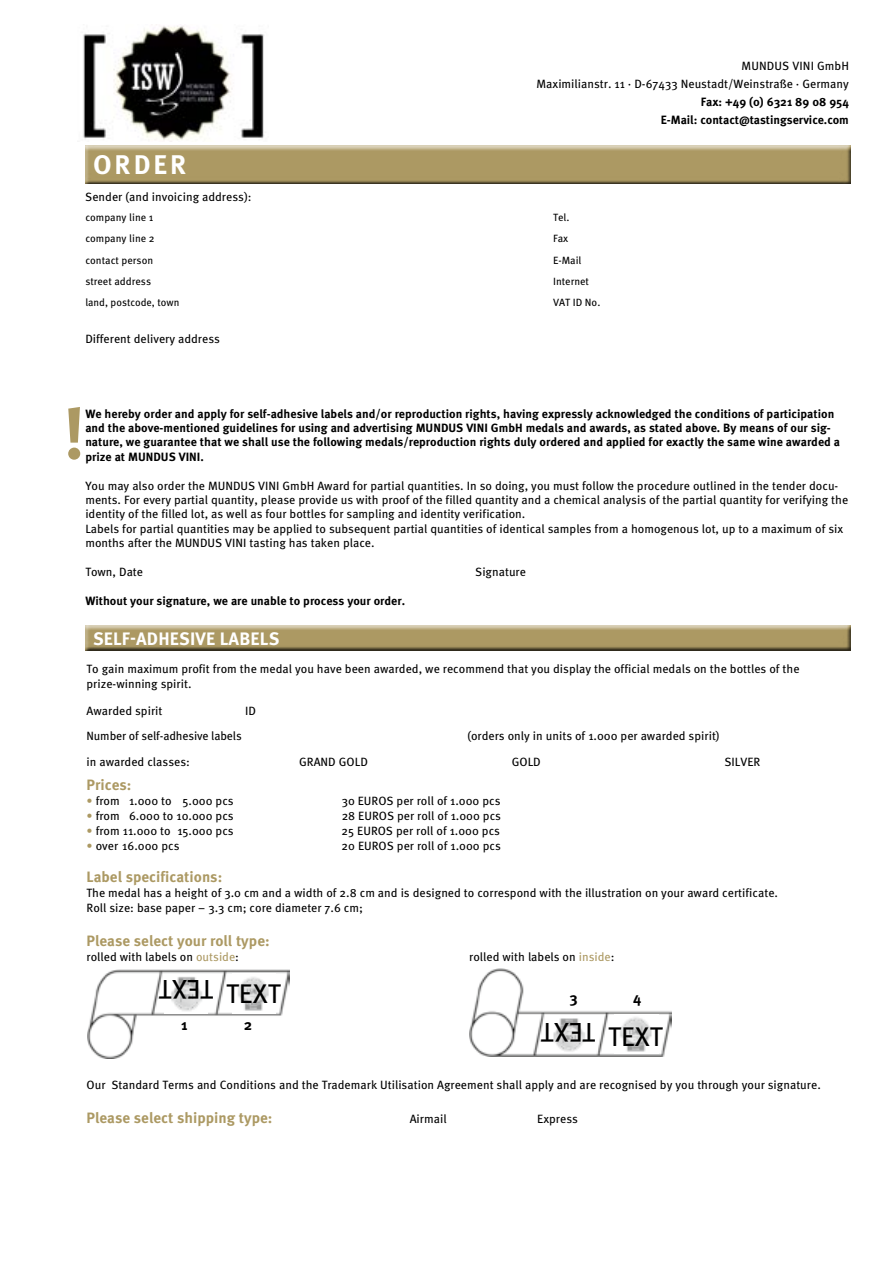
<style>
.page{position:relative;width:893px;height:1263px;background:#fff}
.page>*{position:absolute;margin:0;border:0;box-sizing:border-box;transform-origin:0 0}
.t1{font:700 73.05px "Meta OT";color:#ac9963}
.t2{font:27px "Meta OT";color:#000}
.t3{font:700 27px "Meta OT";letter-spacing:.11em;color:#fff}
.t4{font:700 18px "Meta OT";letter-spacing:.01em;color:#fff}
.t5{font:700 15px "Meta OT";color:#ac9963}
.t6{font:700 15px "Meta OT";color:#000}
.t7{font:12px/14.4px "Meta OT";color:#000}
.t8{font:700 12px/14.4px "Meta OT";color:#000;text-align:right}
.t9{font:10.5px "Meta OT";color:#000}
.s1{color:#ac9963}
</style>
<div class="page">
<div style="left:82px;top:623px;width:773px;height:30px;background:#000;opacity:.75"></div>
<div style="left:82px;top:143px;width:773px;height:43px;background:#000;opacity:.75"></div>
<img style="left:88px;top:970px;width:202px;height:88px">
<img style="left:469px;top:968px;width:203px;height:89px">
<img style="left:164px;top:976px;width:44px;height:37px">
<img style="left:232px;top:974px;width:44px;height:39px">
<img style="left:547px;top:1016px;width:43px;height:37px">
<img style="left:615px;top:1014px;width:43px;height:40px">
<img style="left:83px;top:24px;width:181px;height:118px">
<h2 class="t3" style="left:93px;top:148px;width:95px">ORDER</h2>
<p class="t7" style="left:537px;top:57px;width:314px;line-height:18px;text-align:right">MUNDUS VINI GmbH<br>Maximilianstr. 11 · D-67433 Neustadt/Weinstraße · Germany</p>
<p class="t8" style="left:661px;top:93px;width:190px;line-height:18px">Fax: +49 (0) 6321 89 08 954<br>E-Mail: contact@tastingservice.com</p>
<p class="t7" style="left:85px;top:190px;width:168px">Sender (and invoicing address):</p>
<p class="t9" style="left:85px;top:211px;width:70px">company line 1</p>
<p class="t9" style="left:553px;top:211px;width:18px">Tel.</p>
<p class="t9" style="left:85px;top:233px;width:71px">company line 2</p>
<p class="t9" style="left:553px;top:233px;width:17px">Fax</p>
<p class="t9" style="left:85px;top:254px;width:69px">contact person</p>
<p class="t9" style="left:553px;top:254px;width:30px">E-Mail</p>
<p class="t9" style="left:85px;top:275px;width:67px">street address</p>
<p class="t9" style="left:553px;top:275px;width:37px">Internet</p>
<p class="t9" style="left:85px;top:296px;width:96px">land, postcode, town</p>
<p class="t9" style="left:553px;top:296px;width:49px">VAT ID No.</p>
<p class="t7" style="left:85px;top:332px;width:136px">Different delivery address</p>
<h1 class="t1" style="left:63px;top:390px;width:24px">!</h1>
<p class="t8" style="left:85px;top:406px;width:756px;text-align:left">We hereby order and apply for self-adhesive labels and/or reproduction rights, having expressly acknowledged the conditions of participation and the above-mentioned guidelines for using and advertising MUNDUS VINI GmbH medals and awards, as stated above. By means of our sig&shy;nature, we guarantee that we shall use the following medals/reproduction rights duly ordered and applied for exactly the same wine awarded a prize at MUNDUS VINI.</p>
<p class="t7" style="left:85px;top:478px;width:764px">You may also order the MUNDUS VINI GmbH Award for partial quantities. In so doing, you must follow the procedure outlined in the tender docu&shy;ments. For every partial quantity, please provide us with proof of the filled quantity and a chemical analysis of the partial quantity for verifying the identity of the filled lot, as well as four bottles for sampling and identity verification.<br>Labels for partial quantities may be applied to subsequent partial quantities of identical samples from a homogenous lot, up to a maximum of six months after the MUNDUS VINI tasting has taken place.</p>
<p class="t7" style="left:85px;top:565px;width:59px">Town, Date</p>
<p class="t7" style="left:475px;top:565px;width:52px">Signature</p>
<p class="t8" style="left:85px;top:594px;width:321px">Without your signature, we are unable to process your order.</p>
<h3 class="t4" style="left:93px;top:628px;width:188px">SELF-ADHESIVE LABELS</h3>
<p class="t7" style="left:87px;top:661px;width:714px;line-height:15px">To gain maximum profit from the medal you have been awarded, we recommend that you display the official medals on the bottles of the prize-winning spirit.</p>
<p class="t7" style="left:87px;top:704px;width:77px">Awarded spirit</p>
<p class="t7" style="left:245px;top:704px;width:12px">ID</p>
<p class="t7" style="left:87px;top:729px;width:157px">Number of self-adhesive labels</p>
<p class="t7" style="left:467px;top:729px;width:254px">(orders only in units of 1.000 per awarded spirit)</p>
<p class="t7" style="left:87px;top:755px;width:105px">in awarded classes:</p>
<p class="t7" style="left:299px;top:755px;width:70px">GRAND GOLD</p>
<p class="t7" style="left:512px;top:755px;width:31px">GOLD</p>
<p class="t7" style="left:724px;top:755px;width:37px">SILVER</p>
<p class="t5" style="left:87px;top:775px;width:46px">Prices:</p>
<p class="t7" style="left:87px;top:794px;width:149px"><span class="s1">•</span> from 1.000 to 5.000 pcs</p>
<p class="t7" style="left:342px;top:794px;width:160px">30 EUROS per roll of 1.000 pcs</p>
<p class="t7" style="left:87px;top:809px;width:149px"><span class="s1">•</span> from 6.000 to 10.000 pcs</p>
<p class="t7" style="left:342px;top:809px;width:161px">28 EUROS per roll of 1.000 pcs</p>
<p class="t7" style="left:87px;top:824px;width:149px"><span class="s1">•</span> from 11.000 to 15.000 pcs</p>
<p class="t7" style="left:342px;top:824px;width:160px">25 EUROS per roll of 1.000 pcs</p>
<p class="t7" style="left:87px;top:839px;width:94px"><span class="s1">•</span> over 16.000 pcs</p>
<p class="t7" style="left:342px;top:839px;width:161px">20 EUROS per roll of 1.000 pcs</p>
<p class="t5" style="left:87px;top:868px;width:137px">Label specifications:</p>
<p class="t7" style="left:87px;top:886px;width:693px;line-height:15px">The medal has a height of 3.0 cm and a width of 2.8 cm and is designed to correspond with the illustration on your award certificate.<br>Roll size: base paper – 3.3 cm; core diameter 7.6 cm;</p>
<p class="t5" style="left:87px;top:932px;width:185px">Please select your roll type:</p>
<p class="t7" style="left:87px;top:950px;width:154px">rolled with labels on <span class="s1">outside</span>:</p>
<p class="t7" style="left:469px;top:950px;width:147px">rolled with labels on <span class="s1">inside</span>:</p>
<p class="t6" style="left:569px;top:989px;width:10px">3</p>
<p class="t6" style="left:633px;top:989px;width:10px">4</p>
<p class="t6" style="left:181px;top:1016px;width:8px">1</p>
<p class="t6" style="left:244px;top:1016px;width:10px">2</p>
<h2 class="t2" style="left:214px;top:1005px;width:56px;rotate:-180deg">TEXT</h2>
<h2 class="t2" style="left:226px;top:978px;width:56px">TEXT</h2>
<h2 class="t2" style="left:596px;top:1048px;width:56px;rotate:-180deg">TEXT</h2>
<h2 class="t2" style="left:608px;top:1021px;width:56px">TEXT</h2>
<p class="t7" style="left:87px;top:1078px;width:736px">Our Standard Terms and Conditions and the Trademark Utilisation Agreement shall apply and are recognised by you through your signature.</p>
<p class="t5" style="left:87px;top:1109px;width:187px">Please select shipping type:</p>
<p class="t7" style="left:410px;top:1112px;width:38px">Airmail</p>
<p class="t7" style="left:537px;top:1112px;width:42px">Express</p>
</div>
